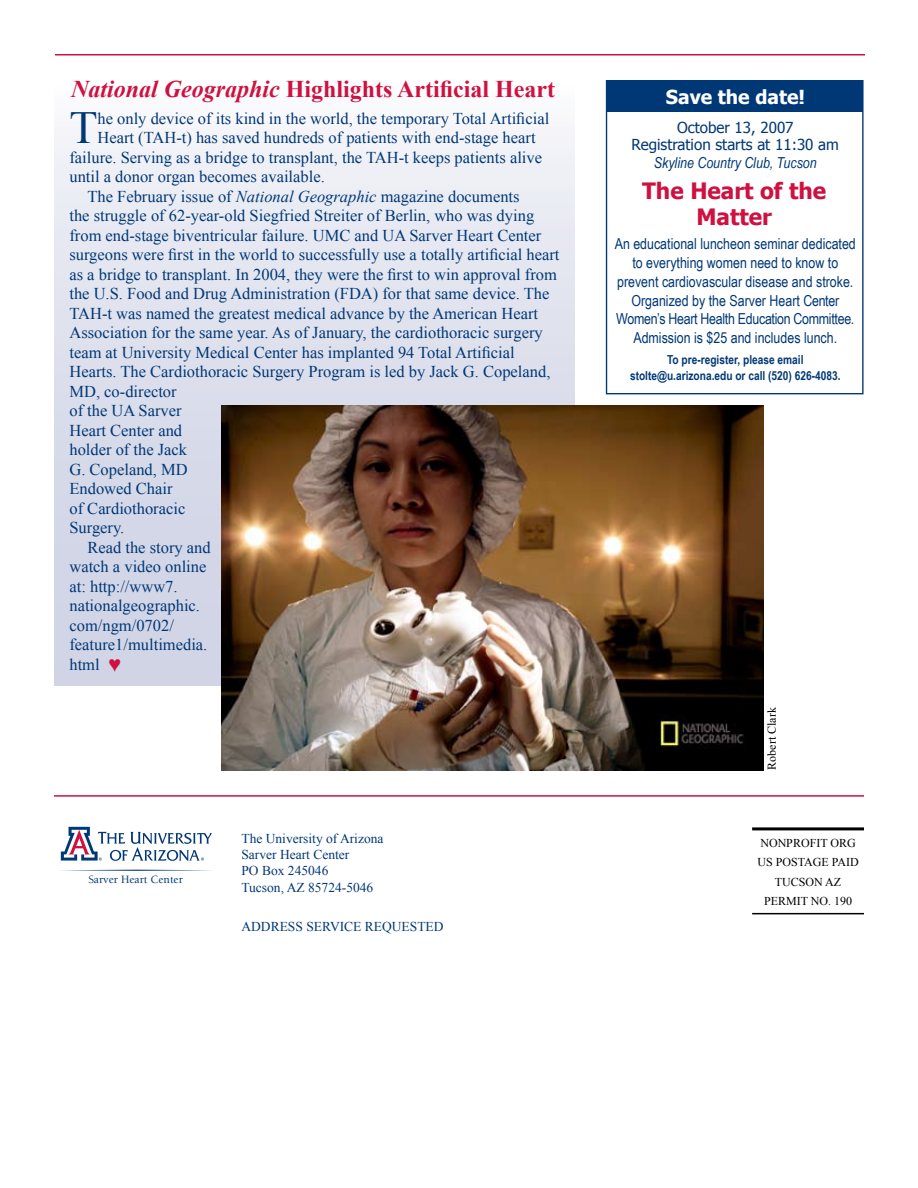
<style>
.page{position:relative;width:918px;height:1188px;background:#fff}
.page>*{position:absolute;margin:0;border:0;box-sizing:border-box;transform-origin:0 0}
.t1{font:45.9px "Times New Roman";color:#003876}
.t2{font:700 24px "Times New Roman";color:#ce1141}
.t3{font:700 22.5px/25.5px "Tahoma";color:#ce1141;text-align:center}
.t4{font:700 19.35px "Tahoma";color:#fff}
.t5{font:16.5px "Times New Roman";color:#003876}
.t6{font:15.15px/18.8px "Arial Narrow";color:#003876;text-align:center}
.t7{font:15.15px/16.5px "Tahoma";color:#003876;text-align:center}
.t8{font:italic 15.15px "Arial Narrow";color:#003876}
.t9{font:13.5px/16.2px "Times New Roman";color:#003876}
.t10{font:700 12.45px/15.1px "Arial Narrow";color:#003876;text-align:center}
.t11{font:12px/19.5px "Times New Roman";color:#000;text-align:center}
.t12{font:500 11.55px "Berkeley";color:#003876}
.s1{font-style:italic}
</style>
<div class="page">
<hr style="left:752px;top:827px;width:112px;height:3px;background:#000">
<hr style="left:752px;top:913px;width:112px;height:1px;background:#000">
<hr style="left:54px;top:795px;width:810px;height:2px;background:#ce1141">
<svg style="left:61px;top:870px;width:150px;height:1px"></svg>
<svg style="left:61px;top:827px;width:151px;height:34px"></svg>
<hr style="left:55px;top:54px;width:810px;height:2px;background:#ce1141">
<div style="left:54px;top:81px;width:520px;height:604px;background:linear-gradient(to bottom,#f4f4f8,#c9cee1)"></div>
<img style="left:221px;top:406px;width:543px;height:365px">
<div style="left:606px;top:80px;width:256px;height:32px;background:#003876"></div>
<div style="left:606px;top:80px;width:258px;height:314px;border:1px solid #003876"></div>
<svg style="left:109px;top:659px;width:11px;height:13px"></svg>
<h2 class="t2" style="left:71px;top:73px;width:486px"><span class="s1">National Geographic</span> Highlights Artificial Heart</h2>
<h1 class="t1" style="left:69px;top:97px;width:30px">T</h1>
<p class="t5" style="left:98px;top:107px;width:453px">he only device of its kind in the world, the temporary Total Artificial</p>
<p class="t5" style="left:98px;top:126px;width:440px">Heart (TAH-t) has saved hundreds of patients with end-stage heart</p>
<p class="t5" style="left:69px;top:146px;width:474px">failure. Serving as a bridge to transplant, the TAH-t keeps patients alive</p>
<p class="t5" style="left:69px;top:165px;width:257px">until a donor organ becomes available.</p>
<p class="t5" style="left:87px;top:185px;width:434px">The February issue of <span class="s1">National Geographic</span> magazine documents</p>
<p class="t5" style="left:69px;top:204px;width:466px">the struggle of 62-year-old Siegfried Streiter of Berlin, who was dying</p>
<p class="t5" style="left:69px;top:224px;width:473px">from end-stage biventricular failure. UMC and UA Sarver Heart Center</p>
<p class="t5" style="left:69px;top:243px;width:492px">surgeons were first in the world to successfully use a totally artificial heart</p>
<p class="t5" style="left:69px;top:263px;width:489px">as a bridge to transplant. In 2004, they were the first to win approval from</p>
<p class="t5" style="left:69px;top:282px;width:481px">the U.S. Food and Drug Administration (FDA) for that same device. The</p>
<p class="t5" style="left:69px;top:302px;width:470px">TAH-t was named the greatest medical advance by the American Heart</p>
<p class="t5" style="left:69px;top:321px;width:475px">Association for the same year. As of January, the cardiothoracic surgery</p>
<p class="t5" style="left:69px;top:341px;width:447px">team at University Medical Center has implanted 94 Total Artificial</p>
<p class="t5" style="left:69px;top:360px;width:483px">Hearts. The Cardiothoracic Surgery Program is led by Jack G. Copeland,</p>
<p class="t5" style="left:69px;top:380px;width:109px">MD, co-director</p>
<p class="t5" style="left:69px;top:399px;width:114px">of the UA Sarver</p>
<p class="t5" style="left:69px;top:419px;width:114px">Heart Center and</p>
<p class="t5" style="left:69px;top:438px;width:119px">holder of the Jack</p>
<p class="t5" style="left:69px;top:458px;width:120px">G. Copeland, MD</p>
<p class="t5" style="left:69px;top:477px;width:105px">Endowed Chair</p>
<p class="t5" style="left:69px;top:497px;width:117px">of Cardiothoracic</p>
<p class="t5" style="left:69px;top:516px;width:56px">Surgery.</p>
<p class="t5" style="left:87px;top:536px;width:125px">Read the story and</p>
<p class="t5" style="left:69px;top:555px;width:139px">watch a video online</p>
<p class="t5" style="left:69px;top:575px;width:110px">at: http://www7.</p>
<p class="t5" style="left:69px;top:594px;width:132px">nationalgeographic.</p>
<p class="t5" style="left:69px;top:614px;width:106px">com/ngm/0702/</p>
<p class="t5" style="left:69px;top:633px;width:139px">feature1/multimedia.</p>
<p class="t5" style="left:69px;top:653px;width:32px">html</p>
<p class="t12" style="left:88px;top:874px;width:96px">Sarver Heart Center</p>
<p class="t9" style="left:241px;top:830px;width:144px">The University of Arizona<br>Sarver Heart Center<br>PO Box 245046<br>Tucson, AZ 85724-5046</p>
<p class="t9" style="left:241px;top:919px;width:204px">ADDRESS SERVICE REQUESTED</p>
<p class="t4" style="left:666px;top:83px;width:141px">Save the date!</p>
<p class="t7" style="left:632px;top:119px;width:209px">October 13, 2007<br>Registration starts at 11:30 am</p>
<p class="t8" style="left:654px;top:152px;width:164px">Skyline Country Club, Tucson</p>
<h3 class="t3" style="left:642px;top:177px;width:186px">The Heart of the<br>Matter</h3>
<p class="t6" style="left:615px;top:234px;width:243px">An educational luncheon seminar dedicated to everything women need to know to prevent cardiovascular disease and stroke.<br>Organized by the Sarver Heart Center Women’s Heart Health Education Committee.<br>Admission is $25 and includes lunch.</p>
<p class="t10" style="left:630px;top:352px;width:212px">To pre-register, please email stolte@u.arizona.edu or call (520) 626-4083.</p>
<p class="t11" style="left:762px;top:770px;width:64px;rotate:-90deg">Robert Clark</p>
<p class="t11" style="left:757px;top:833px;width:103px">NONPROFIT ORG<br>US POSTAGE PAID<br>TUCSON AZ<br>PERMIT NO. 190</p>
</div>
